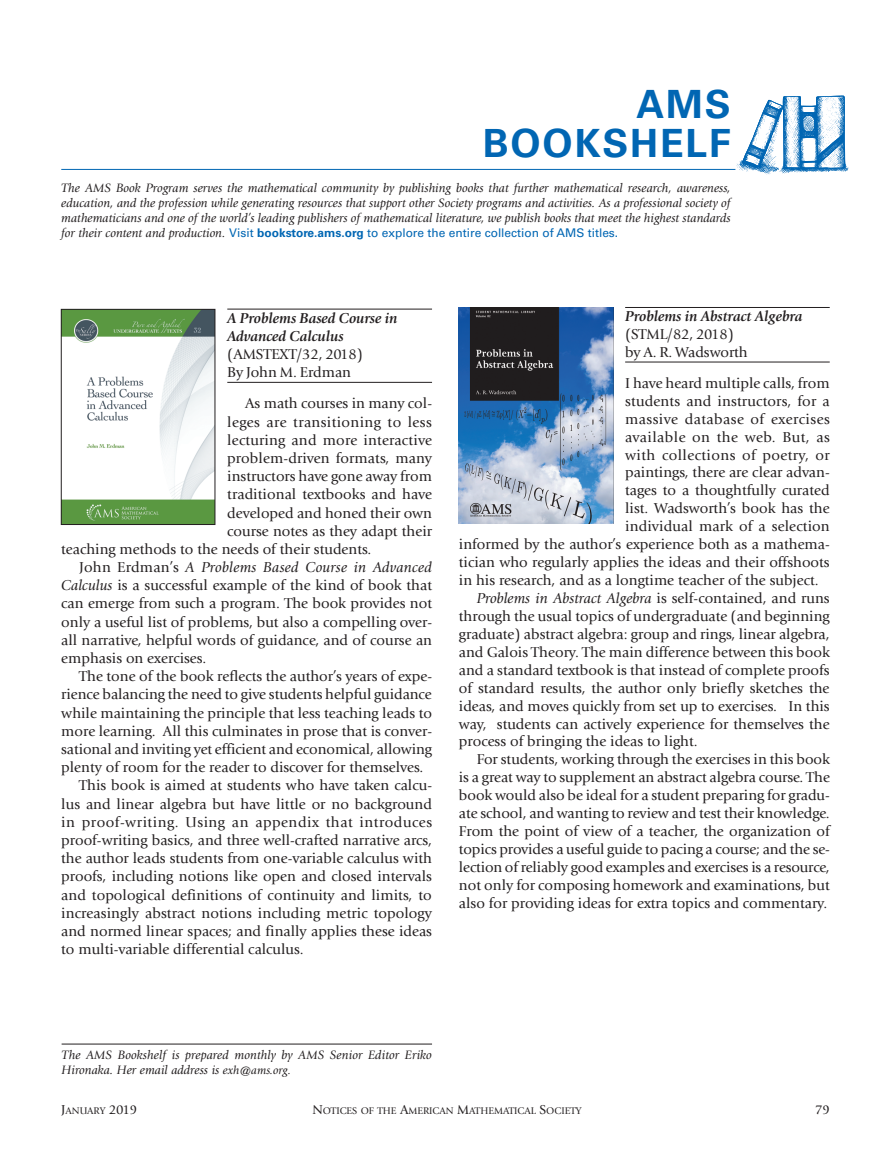
<style>
.page{position:relative;width:891px;height:1161px;background:#fff}
.page>*{position:absolute;margin:0;border:0;box-sizing:border-box;transform-origin:0 0}
.t1{font:700 38.85px/38.8px "Univers LT Std";letter-spacing:.045em;color:#0166b3;text-align:right}
.t2{font:15px/18px "Giovanni Std";color:#231f20}
.t3{font:italic 15px "Giovanni Std";color:#231f20}
.t4{font:italic 700 15px/18.1px "Giovanni Std";letter-spacing:-.005em;color:#231f20}
.t5{font:15px "Giovanni Std";letter-spacing:.025em;color:#231f20}
.t6{font:15px "Giovanni Std";letter-spacing:.03em;color:#231f20}
.t7{font:15px "Giovanni Std";letter-spacing:.035em;color:#231f20}
.t8{font:13.5px "Giovanni Std";color:#231f20}
.t9{font:italic 12.75px/15px "Giovanni Std";color:#231f20;text-align:justify}
.t10{font:12px "Univers LT Std";color:#0166b3}
.t11{font:10.05px "Giovanni Std";color:#231f20}
.s1{font-family:"Giovanni Std";font-style:italic;font-size:12.75px;color:#231f20}
.s2{font-weight:700}
.s3{font-style:normal}
.s4{font-style:italic}
.s5{font-size:12px}
.s6{font-size:13.5px}
</style>
<div class="page">
<hr style="left:61px;top:169px;width:674px;height:1px;background:#0166b3">
<svg style="left:736px;top:96px;width:113px;height:78px"></svg>
<hr style="left:62px;top:1044px;width:370px;height:1px;background:#231f20">
<hr style="left:625px;top:307px;width:205px;height:1px;background:#231f20">
<hr style="left:625px;top:362px;width:205px;height:1px;background:#231f20">
<hr style="left:227px;top:309px;width:205px;height:1px;background:#231f20">
<hr style="left:227px;top:382px;width:205px;height:1px;background:#231f20">
<img style="left:63px;top:311px;width:150px;height:212px">
<div style="left:61px;top:309px;width:154px;height:216px;border:1px solid #231f20"></div>
<img style="left:459px;top:308px;width:154px;height:216px">
<h1 class="t1" style="left:483px;top:86px;width:249px">AMS<br>BOOKSHELF</h1>
<p class="t9" style="left:61px;top:181px;width:671px">The AMS Book Program serves the mathematical community by publishing books that further mathematical research, awareness, education, and the profession while generating resources that support other Society programs and activities. As a professional society of mathematicians and one of the world’s leading publishers of mathematical literature, we publish books that meet the highest standards</p>
<p class="t10" style="left:61px;top:226px;width:559px"><span class="s1">for their content and production.</span> Visit <span class="s2">bookstore.ams.org</span> to explore the entire collection of AMS titles.</p>
<p class="t4" style="left:227px;top:309px;width:172px">A Problems Based Course in<br>Advanced Calculus</p>
<p class="t2" style="left:227px;top:345px;width:137px">(AMSTEXT/32, 2018)<br>By John M. Erdman</p>
<p class="t2" style="left:245px;top:395px;width:188px">As math courses in many col-</p>
<p class="t5" style="left:227px;top:413px;width:206px">leges are transitioning to less</p>
<p class="t2" style="left:227px;top:431px;width:206px">lecturing and more interactive</p>
<p class="t2" style="left:227px;top:449px;width:206px">problem-driven formats, many</p>
<p class="t2" style="left:227px;top:467px;width:206px">instructors have gone away from</p>
<p class="t2" style="left:227px;top:486px;width:206px">traditional textbooks and have</p>
<p class="t2" style="left:227px;top:504px;width:206px">developed and honed their own</p>
<p class="t2" style="left:227px;top:522px;width:206px">course notes as they adapt their</p>
<p class="t2" style="left:61px;top:540px;width:312px">teaching methods to the needs of their students.</p>
<p class="t3" style="left:79px;top:559px;width:354px"><span class="s3">John Erdman’s</span> A Problems Based Course in Advanced</p>
<p class="t2" style="left:61px;top:577px;width:372px"><span class="s4">Calculus</span> is a successful example of the kind of book that</p>
<p class="t2" style="left:61px;top:595px;width:372px">can emerge from such a program. The book provides not</p>
<p class="t2" style="left:61px;top:613px;width:372px">only a useful list of problems, but also a compelling over-</p>
<p class="t2" style="left:61px;top:631px;width:372px">all narrative, helpful words of guidance, and of course an</p>
<p class="t2" style="left:61px;top:649px;width:147px">emphasis on exercises.</p>
<p class="t2" style="left:79px;top:667px;width:354px">The tone of the book reflects the author’s years of expe-</p>
<p class="t2" style="left:61px;top:686px;width:372px">rience balancing the need to give students helpful guidance</p>
<p class="t2" style="left:61px;top:704px;width:372px">while maintaining the principle that less teaching leads to</p>
<p class="t2" style="left:61px;top:722px;width:372px">more learning. All this culminates in prose that is conver-</p>
<p class="t2" style="left:61px;top:740px;width:372px">sational and inviting yet efficient and economical, allowing</p>
<p class="t2" style="left:61px;top:758px;width:364px">plenty of room for the reader to discover for themselves.</p>
<p class="t2" style="left:79px;top:777px;width:354px">This book is aimed at students who have taken calcu-</p>
<p class="t2" style="left:61px;top:795px;width:372px">lus and linear algebra but have little or no background</p>
<p class="t7" style="left:61px;top:813px;width:372px">in proof-writing. Using an appendix that introduces</p>
<p class="t2" style="left:61px;top:831px;width:372px">proof-writing basics, and three well-crafted narrative arcs,</p>
<p class="t2" style="left:61px;top:849px;width:372px">the author leads students from one-variable calculus with</p>
<p class="t2" style="left:61px;top:868px;width:372px">proofs, including notions like open and closed intervals</p>
<p class="t2" style="left:61px;top:886px;width:372px">and topological definitions of continuity and limits, to</p>
<p class="t2" style="left:61px;top:904px;width:372px">increasingly abstract notions including metric topology</p>
<p class="t2" style="left:61px;top:922px;width:372px">and normed linear spaces; and finally applies these ideas</p>
<p class="t2" style="left:61px;top:940px;width:244px">to multi-variable differential calculus.</p>
<p class="t4" style="left:625px;top:308px;width:179px">Problems in Abstract Algebra</p>
<p class="t2" style="left:625px;top:325px;width:124px">(STML/82, 2018) by A. R. Wadsworth</p>
<p class="t2" style="left:625px;top:374px;width:206px">I have heard multiple calls, from</p>
<p class="t2" style="left:625px;top:392px;width:206px">students and instructors, for a</p>
<p class="t6" style="left:625px;top:410px;width:206px">massive database of exercises</p>
<p class="t6" style="left:625px;top:428px;width:206px">available on the web. But, as</p>
<p class="t5" style="left:625px;top:446px;width:206px">with collections of poetry, or</p>
<p class="t2" style="left:625px;top:464px;width:206px">paintings, there are clear advan-</p>
<p class="t2" style="left:625px;top:482px;width:206px">tages to a thoughtfully curated</p>
<p class="t2" style="left:625px;top:500px;width:206px">list. Wadsworth’s book has the</p>
<p class="t2" style="left:625px;top:518px;width:206px">individual mark of a selection</p>
<p class="t2" style="left:459px;top:535px;width:372px">informed by the author’s experience both as a mathema-</p>
<p class="t2" style="left:459px;top:553px;width:372px">tician who regularly applies the ideas and their offshoots</p>
<p class="t2" style="left:459px;top:571px;width:361px">in his research, and as a longtime teacher of the subject.</p>
<p class="t3" style="left:477px;top:590px;width:354px">Problems in Abstract Algebra <span class="s3">is self-contained, and runs</span></p>
<p class="t2" style="left:459px;top:607px;width:372px">through the usual topics of undergraduate (and beginning</p>
<p class="t2" style="left:459px;top:625px;width:372px">graduate) abstract algebra: group and rings, linear algebra,</p>
<p class="t2" style="left:459px;top:643px;width:372px">and Galois Theory. The main difference between this book</p>
<p class="t2" style="left:459px;top:661px;width:372px">and a standard textbook is that instead of complete proofs</p>
<p class="t2" style="left:459px;top:679px;width:372px">of standard results, the author only briefly sketches the</p>
<p class="t2" style="left:459px;top:697px;width:372px">ideas, and moves quickly from set up to exercises. In this</p>
<p class="t2" style="left:459px;top:715px;width:372px">way, students can actively experience for themselves the</p>
<p class="t2" style="left:459px;top:733px;width:240px">process of bringing the ideas to light.</p>
<p class="t2" style="left:477px;top:751px;width:355px">For students, working through the exercises in this book</p>
<p class="t2" style="left:459px;top:769px;width:372px">is a great way to supplement an abstract algebra course. The</p>
<p class="t2" style="left:459px;top:786px;width:372px">book would also be ideal for a student preparing for gradu-</p>
<p class="t2" style="left:459px;top:804px;width:372px">ate school, and wanting to review and test their knowledge.</p>
<p class="t2" style="left:459px;top:822px;width:372px">From the point of view of a teacher, the organization of</p>
<p class="t2" style="left:459px;top:840px;width:372px">topics provides a useful guide to pacing a course; and the se-</p>
<p class="t2" style="left:459px;top:858px;width:372px">lection of reliably good examples and exercises is a resource,</p>
<p class="t2" style="left:459px;top:876px;width:372px">not only for composing homework and examinations, but</p>
<p class="t2" style="left:459px;top:894px;width:370px">also for providing ideas for extra topics and commentary.</p>
<p class="t9" style="left:62px;top:1048px;width:372px">The AMS Bookshelf is prepared monthly by AMS Senior Editor Eriko<br>Hironaka. Her email address is <span class="s5">exh@ams.org.</span></p>
<p class="t11" style="left:61px;top:1105px;width:78px"><span class="s6">J</span>ANUARY <span class="s6">2019</span></p>
<p class="t11" style="left:312px;top:1105px;width:271px"><span class="s6">N</span>OTICES OF THE <span class="s6">A</span>MERICAN <span class="s6">M</span>ATHEMATICAL <span class="s6">S</span>OCIETY</p>
<p class="t8" style="left:815px;top:1102px;width:16px">79</p>
</div>
